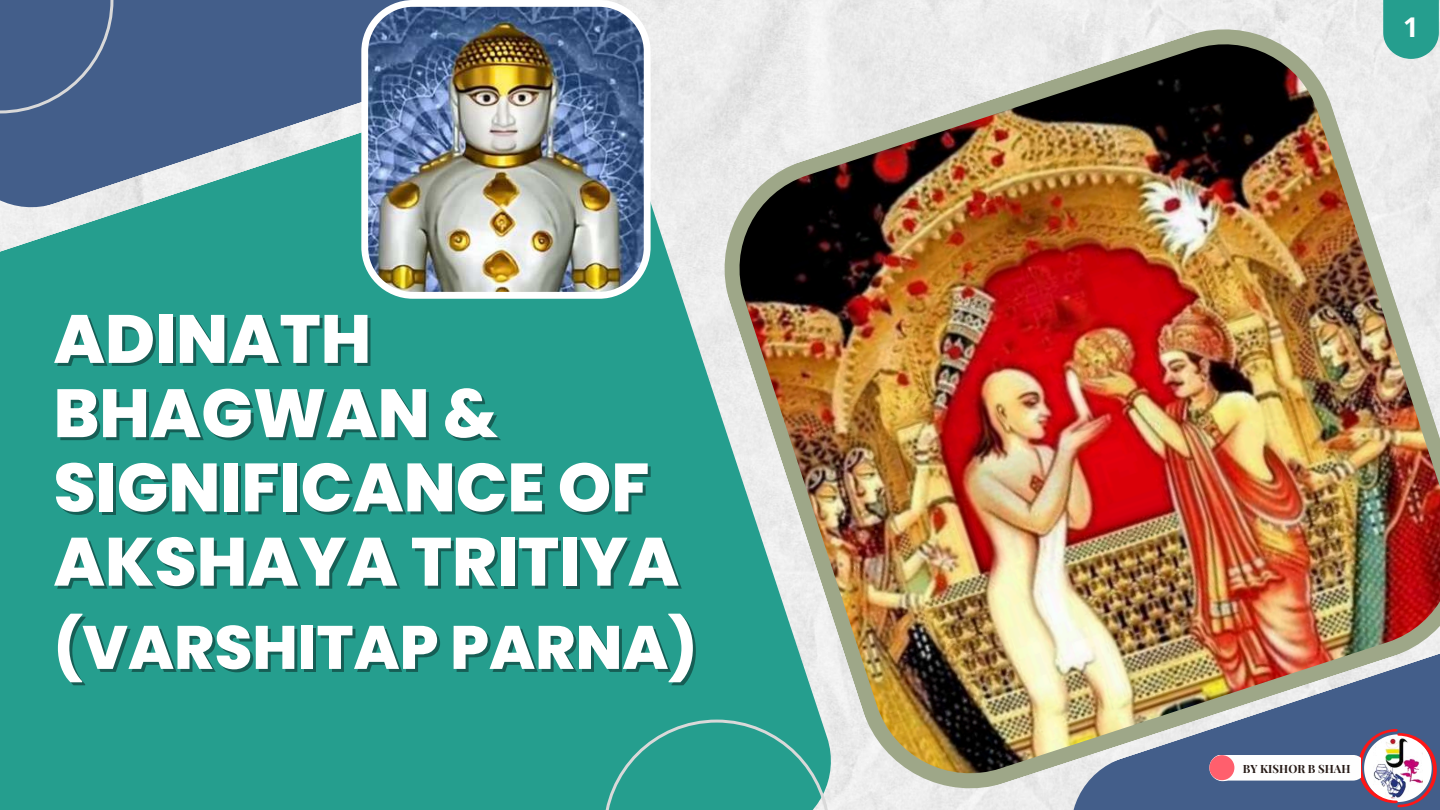
<style>
.page{position:relative;width:1440px;height:810px;background:#fff}
.page>*{position:absolute;margin:0;border:0;box-sizing:border-box;transform-origin:0 0}
.t1{font:800 68.1px/74.2px "Poppins";color:#fff}
.t2{font:800 61.1px "Poppins";color:#fff}
.t3{font:700 27.2px "Open Sans";color:#fff}
.t4{font:700 11.4px "Playfair Display";color:#261a16}
</style>
<div class="page">
<div style="left:0;top:64px;width:840px;height:746px;background:#259e8e"></div>
<img style="left:711px;top:16px;width:729px;height:786px">
<img style="left:1062px;top:641px;width:378px;height:169px">
<svg style="left:0;top:0;width:361px;height:216px;background:#567c98"></svg>
<svg style="left:603px;top:720px;width:227px;height:90px;background:#30a192"></svg>
<div style="left:0;top:0;width:113px;height:113px;background:#435e8a"></div>
<img style="left:361px;top:0;width:290px;height:299px">
<svg style="left:1209px;top:729px;width:228px;height:78px"></svg>
<div style="left:1209px;top:755px;width:25px;height:25px;background:#ff5f6d;border-radius:50%"></div>
<svg style="left:1383px;top:0;width:56px;height:59px;background:#39a697"></svg>
<p class="t1" style="left:54px;top:302px;width:627px">ADINATH<br>BHAGWAN &amp;<br>SIGNIFICANCE OF<br>AKSHAYA TRITIYA</p>
<p class="t2" style="left:54px;top:605px;width:645px">(VARSHITAP PARNA)</p>
<p class="t3" style="left:1403px;top:8px;width:17px">1</p>
<p class="t4" style="left:1243px;top:761px;width:109px">BY KISHOR B SHAH</p>
</div>
